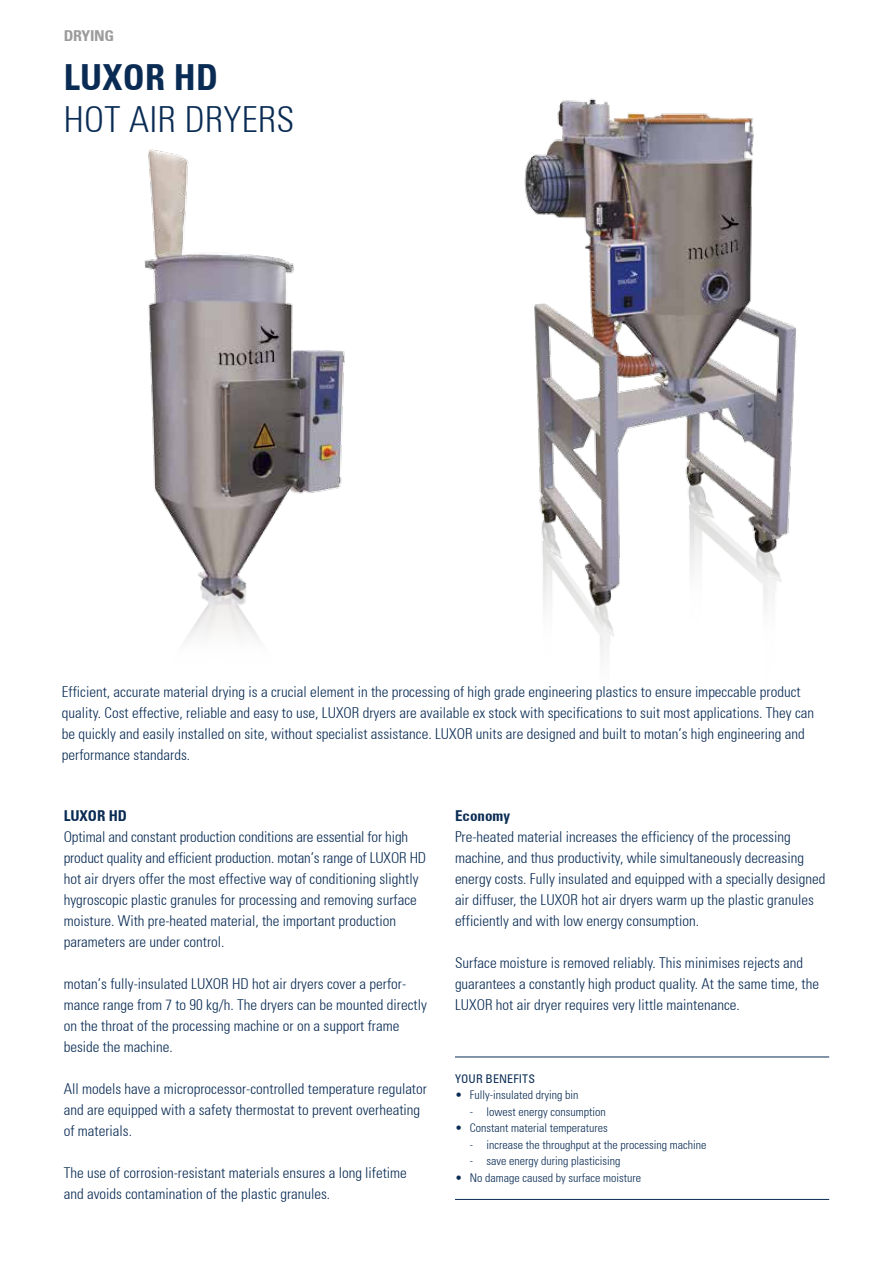
<style>
.page{position:relative;width:893px;height:1263px;background:#fff}
.page>*{position:absolute;margin:0;border:0;box-sizing:border-box;transform-origin:0 0}
.t1{font:300 condensed 36px "Univers";letter-spacing:.01em;color:#0a2c54}
.t2{font:700 condensed 36px "Univers";letter-spacing:.01em;color:#0a2c54}
.t3{font:300 condensed 15px/21px "Univers";color:#0a2c54}
.t4{font:700 condensed 15px "Univers";color:#0a2c54}
.t5{font:700 condensed 15px "Univers";letter-spacing:-.02em;color:#9c9c9d;scale:1.06 1}
.t6{font:300 condensed 12px "Univers";color:#0a2c54}
.t7{font:condensed 12px "Univers";letter-spacing:.01em;color:#0a2c54}
</style>
<div class="page">
<img style="left:524px;top:98px;width:273px;height:558px">
<img style="left:144px;top:149px;width:201px;height:492px">
<hr style="left:455px;top:1057px;width:374px;height:1px;background:#0a2c54">
<hr style="left:455px;top:1199px;width:374px;height:1px;background:#0a2c54">
<p class="t5" style="left:64px;top:27px;width:49px">DRYING</p>
<h1 class="t2" style="left:64px;top:55px;width:156px">LUXOR HD</h1>
<h1 class="t1" style="left:64px;top:97px;width:37px">Hotairdr</h1>
<h1 class="t1" style="left:223px;top:97px;width:73px">yers</h1>
<p class="t3" style="left:62px;top:681px;width:754px">Efficient, accurate material drying is a crucial element in the processing of high grade engineering plastics to ensure impeccable product quality. Cost effective, reliable and easy to use, LUXOR dryers are available ex stock with specifications to suit most applications. They can be quickly and easily installed on site, without specialist assistance. LUXOR units are designed and built to motan’s high engineering and performance standards.</p>
<p class="t4" style="left:64px;top:806px;width:17px">LUXOR</p>
<p class="t4" style="left:109px;top:806px;width:20px">HD</p>
<p class="t3" style="left:64px;top:826px;width:364px">Optimal and constant production conditions are -essential for high product quality and efficient production. motan’s range of LUXOR HD hot air dryers offer the most effective way of conditioning slightly hygroscopic plastic granules for processing and removing surface moisture. With pre-heated material, the important production parameters are under control.</p>
<p class="t3" style="left:64px;top:973px;width:365px">motan’s fully-insulated LUXOR HD hot air dryers cover a perfor&shy;mance range from 7 to 90 kg/h. The dryers can be mounted directly on the throat of the processing machine or on a support frame beside the machine.</p>
<p class="t3" style="left:64px;top:1078px;width:365px">All models have a microprocessor-controlled temperature regulator and are equipped with a safety thermostat to prevent overheating of materials.</p>
<p class="t3" style="left:64px;top:1162px;width:345px">The use of corrosion-resistant materials ensures a long lifetime and avoids contamination of the plastic granules.</p>
<p class="t4" style="left:455px;top:806px;width:56px">ECONOMY</p>
<p class="t3" style="left:455px;top:826px;width:372px">Pre-heated material increases the efficiency of the processing machine, and thus productivity, while simultaneously decreasing energy costs. Fully insulated and equipped with a specially designed air diffuser, the LUXOR hot air dryers warm up the plastic granules efficiently and with low energy consumption.</p>
<p class="t3" style="left:455px;top:952px;width:366px">Surface moisture is removed reliably. This minimises rejects and guarantees a constantly high product quality. At the same time, the<br>LUXOR hot air dryer requires very little maintenance.</p>
<p class="t7" style="left:455px;top:1071px;width:75px">YOUR BENEFITS</p>
<p class="t6" style="left:455px;top:1088px;width:125px">• Fully-insulated drying bin</p>
<p class="t6" style="left:470px;top:1104px;width:137px">- lowest energy consumption</p>
<p class="t6" style="left:455px;top:1121px;width:154px">• Constant material temperatures</p>
<p class="t6" style="left:470px;top:1137px;width:238px">- increase the throughput at the processing machine</p>
<p class="t6" style="left:470px;top:1154px;width:152px">- save energy during plasticising</p>
<p class="t6" style="left:455px;top:1170px;width:188px">• No damage caused by surface moisture</p>
</div>
